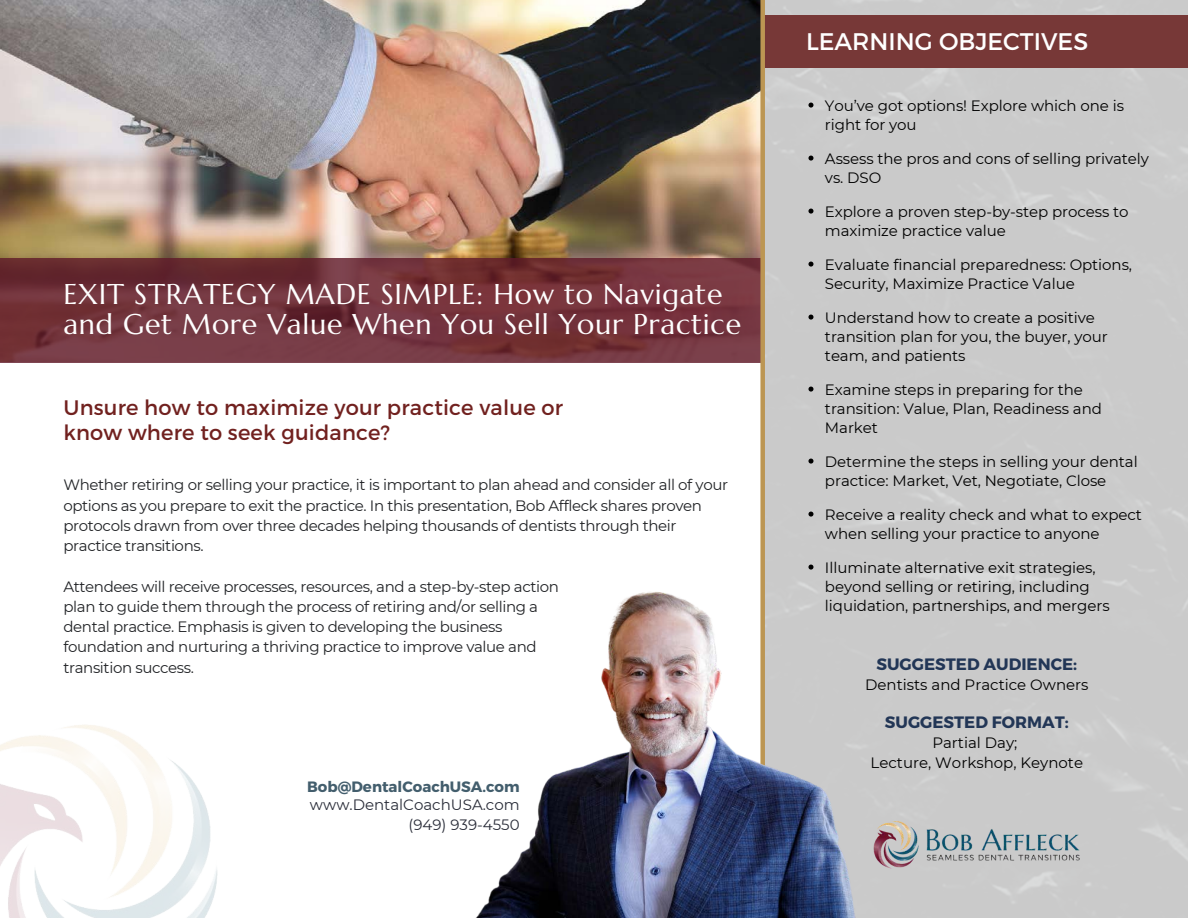
<style>
.page{position:relative;width:1188px;height:918px;background:#fff}
.page>*{position:absolute;margin:0;border:0;box-sizing:border-box;transform-origin:0 0}
.t1{font:28.5px "Marcellus";letter-spacing:.025em;color:#fff}
.t2{font:24px "Montserrat";color:#fff}
.t3{font:21px "Montserrat";letter-spacing:.01em;color:#71211f}
.t4{font:700 16.5px "Montserrat";color:#223656}
.t5{font:15px/19px "Montserrat";letter-spacing:-.005em;color:#000}
.t6{font:15px/20.2px "Montserrat";letter-spacing:-.025em;color:#212326}
.t7{font:15px "Montserrat";color:#2a2d39}
.t8{font:700 15px "Montserrat";color:#435e6d}
</style>
<div class="page">
<div style="left:765px;top:0;width:423px;height:918px;background:#cacaca"></div>
<div style="left:762px;top:15px;width:426px;height:53px;background:#773837"></div>
<img style="left:877px;top:812px;width:213px;height:65px">
<img style="left:0;top:0;width:760px;height:258px">
<svg style="left:0;top:258px;width:760px;height:104px;background:#73343c"></svg>
<svg style="left:808px;top:103px;width:5px;height:5px"></svg>
<svg style="left:808px;top:156px;width:5px;height:5px"></svg>
<svg style="left:808px;top:209px;width:5px;height:5px"></svg>
<svg style="left:808px;top:262px;width:5px;height:5px"></svg>
<svg style="left:808px;top:315px;width:5px;height:5px"></svg>
<svg style="left:808px;top:387px;width:5px;height:5px"></svg>
<svg style="left:808px;top:459px;width:5px;height:5px"></svg>
<svg style="left:808px;top:512px;width:5px;height:5px"></svg>
<svg style="left:808px;top:565px;width:5px;height:5px"></svg>
<img style="left:0;top:725px;width:218px;height:193px">
<div style="left:760px;top:0;width:5px;height:918px;background:#bc9653"></div>
<img style="left:476px;top:574px;width:401px;height:343px">
<p class="t1" style="left:63px;top:276px;width:661px">EXIT STRATEGY MADE SIMPLE: How to Navigate</p>
<p class="t1" style="left:63px;top:306px;width:679px">and Get More Value When You Sell Your Practice</p>
<p class="t3" style="left:63px;top:394px;width:501px">Unsure how to maximize your practice value or</p>
<p class="t3" style="left:63px;top:419px;width:328px">know where to seek guidance?</p>
<p class="t6" style="left:63px;top:475px;width:666px">Whether retiring or selling your practice, it is important to plan ahead and consider all of your options as you prepare to exit the practice. In this presentation, Bob Affleck shares proven protocols drawn from over three decades helping thousands of dentists through their practice transitions.</p>
<p class="t6" style="left:63px;top:576px;width:497px">Attendees will receive processes, resources, and a step-by-step action</p>
<p class="t6" style="left:63px;top:596px;width:476px">plan to guide them through the process of retiring and/or selling a</p>
<p class="t6" style="left:63px;top:617px;width:441px">dental practice. Emphasis is given to developing the business</p>
<p class="t6" style="left:63px;top:637px;width:475px">foundation and nurturing a thriving practice to improve value and</p>
<p class="t6" style="left:63px;top:657px;width:132px">transition success.</p>
<p class="t8" style="left:307px;top:777px;width:214px">Bob@DentalCoachUSA.com</p>
<p class="t7" style="left:310px;top:796px;width:211px">www.DentalCoachUSA.com</p>
<p class="t7" style="left:408px;top:815px;width:113px">(949) 939-4550</p>
<p class="t2" style="left:806px;top:26px;width:284px">LEARNING OBJECTIVES</p>
<p class="t5" style="left:825px;top:96px;width:301px">You’ve got options! Explore which one is right for you</p>
<p class="t5" style="left:825px;top:149px;width:326px">Assess the pros and cons of selling privately vs. DSO</p>
<p class="t5" style="left:825px;top:202px;width:305px">Explore a proven step-by-step process to maximize practice value</p>
<p class="t5" style="left:825px;top:255px;width:309px">Evaluate financial preparedness: Options,<br>Security, Maximize Practice Value</p>
<p class="t5" style="left:825px;top:308px;width:284px">Understand how to create a positive transition plan for you, the buyer, your team, and patients</p>
<p class="t5" style="left:825px;top:380px;width:279px">Examine steps in preparing for the transition: Value, Plan, Readiness and<br>Market</p>
<p class="t5" style="left:825px;top:452px;width:314px">Determine the steps in selling your dental practice: Market, Vet, Negotiate, Close</p>
<p class="t5" style="left:825px;top:505px;width:319px">Receive a reality check and what to expect when selling your practice to anyone</p>
<p class="t5" style="left:825px;top:558px;width:286px">Illuminate alternative exit strategies, beyond selling or retiring, including liquidation, partnerships, and mergers</p>
<p class="t4" style="left:877px;top:653px;width:202px">SUGGESTED AUDIENCE:</p>
<p class="t5" style="left:865px;top:675px;width:225px">Dentists and Practice Owners</p>
<p class="t4" style="left:885px;top:711px;width:185px">SUGGESTED FORMAT:</p>
<p class="t5" style="left:932px;top:733px;width:87px">Partial Day;</p>
<p class="t5" style="left:871px;top:753px;width:214px">Lecture, Workshop, Keynote</p>
</div>
